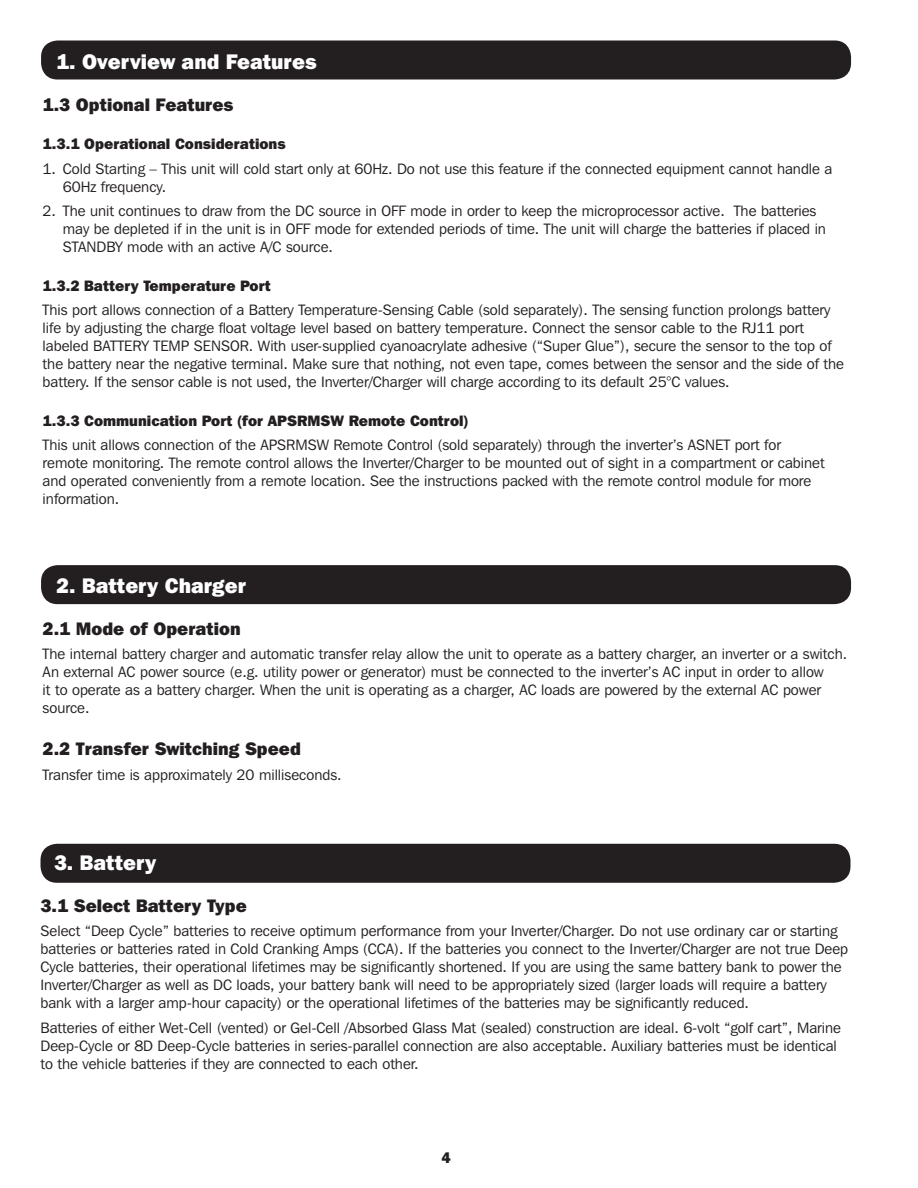
<style>
.page{position:relative;width:918px;height:1188px;background:#fff}
.page>*{position:absolute;margin:0;border:0;box-sizing:border-box;transform-origin:0 0}
.t1{font:800 21px "Franklin Gothic IT Cby BT";color:#fff}
.t2{font:800 18px "Franklin Gothic IT Cby BT";color:#231f20}
.t3{font:15px/18px "Franklin Gothic IT Cby BT";color:#231f20}
.t4{font:800 15px "Franklin Gothic IT Cby BT";color:#231f20}
</style>
<div class="page">
<div style="left:41px;top:40px;width:810px;height:40px;background:#231f20;border-radius:16px"></div>
<div style="left:41px;top:565px;width:810px;height:39px;background:#231f20;border-radius:16px"></div>
<div style="left:40px;top:844px;width:810px;height:39px;background:#231f20;border-radius:16px"></div>
<p class="t1" style="left:56px;top:48px;width:262px">1. Overview and Features</p>
<p class="t2" style="left:43px;top:93px;width:193px">1.3 Optional Features</p>
<p class="t4" style="left:43px;top:134px;width:245px">1.3.1 Operational Considerations</p>
<p class="t3" style="left:63px;top:159px;width:771px;text-indent:-20px">1. Cold Starting – This unit will cold start only at 60Hz. Do not use this feature if the connected equipment cannot handle a<br>60Hz frequency.</p>
<p class="t3" style="left:63px;top:202px;width:765px;text-indent:-20px">2. The unit continues to draw from the DC source in OFF mode in order to keep the microprocessor active. The batteries may be depleted if in the unit is in OFF mode for extended periods of time. The unit will charge the batteries if placed in<br>STANDBY mode with an active A/C source.</p>
<p class="t4" style="left:43px;top:276px;width:230px">1.3.2 Battery Temperature Port</p>
<p class="t3" style="left:43px;top:301px;width:803px">This port allows connection of a Battery Temperature-Sensing Cable (sold separately). The sensing function prolongs battery life by adjusting the charge float voltage level based on battery temperature. Connect the sensor cable to the RJ11 port labeled BATTERY TEMP SENSOR. With user-supplied cyanoacrylate adhesive (“Super Glue”), secure the sensor to the top of the battery near the negative terminal. Make sure that nothing, not even tape, comes between the sensor and the side of the battery. If the sensor cable is not used, the Inverter/Charger will charge according to its default 25°C values.</p>
<p class="t4" style="left:43px;top:411px;width:427px">1.3.3 Communication Port (for APSRMSW Remote Control)</p>
<p class="t3" style="left:43px;top:436px;width:783px">This unit allows connection of the APSRMSW Remote Control (sold separately) through the inverter’s ASNET port for remote monitoring. The remote control allows the Inverter/Charger to be mounted out of sight in a compartment or cabinet and operated conveniently from a remote location. See the instructions packed with the remote control module for more information.</p>
<p class="t1" style="left:56px;top:572px;width:192px">2. Battery Charger</p>
<p class="t2" style="left:43px;top:617px;width:199px">2.1 Mode of Operation</p>
<p class="t3" style="left:43px;top:645px;width:806px">The internal battery charger and automatic transfer relay allow the unit to operate as a battery charger, an inverter or a switch.<br>An external AC power source (e.g. utility power or generator) must be connected to the inverter’s AC input in order to allow<br>it to operate as a battery charger. When the unit is operating as a charger, AC loads are powered by the external AC power source.</p>
<p class="t2" style="left:43px;top:737px;width:260px">2.2 Transfer Switching Speed</p>
<p class="t3" style="left:43px;top:766px;width:300px">Transfer time is approximately 20 milliseconds.</p>
<p class="t1" style="left:54px;top:849px;width:104px">3. Battery</p>
<p class="t2" style="left:40px;top:894px;width:208px">3.1 Select Battery Type</p>
<p class="t3" style="left:40px;top:922px;width:809px">Select “Deep Cycle” batteries to receive optimum performance from your Inverter/Charger. Do not use ordinary car or starting batteries or batteries rated in Cold Cranking Amps (CCA). If the batteries you connect to the Inverter/Charger are not true Deep Cycle batteries, their operational lifetimes may be significantly shortened. If you are using the same battery bank to power the Inverter/Charger as well as DC loads, your battery bank will need to be appropriately sized (larger loads will require a battery bank with a larger amp-hour capacity) or the operational lifetimes of the batteries may be significantly reduced.</p>
<p class="t3" style="left:40px;top:1019px;width:802px">Batteries of either Wet-Cell (vented) or Gel-Cell /Absorbed Glass Mat (sealed) construction are ideal. 6-volt “golf cart”, Marine<br>Deep-Cycle or 8D Deep-Cycle batteries in series-parallel connection are also acceptable. Auxiliary batteries must be identical to the vehicle batteries if they are connected to each other.</p>
<p class="t4" style="left:441px;top:1148px;width:11px">4</p>
</div>
